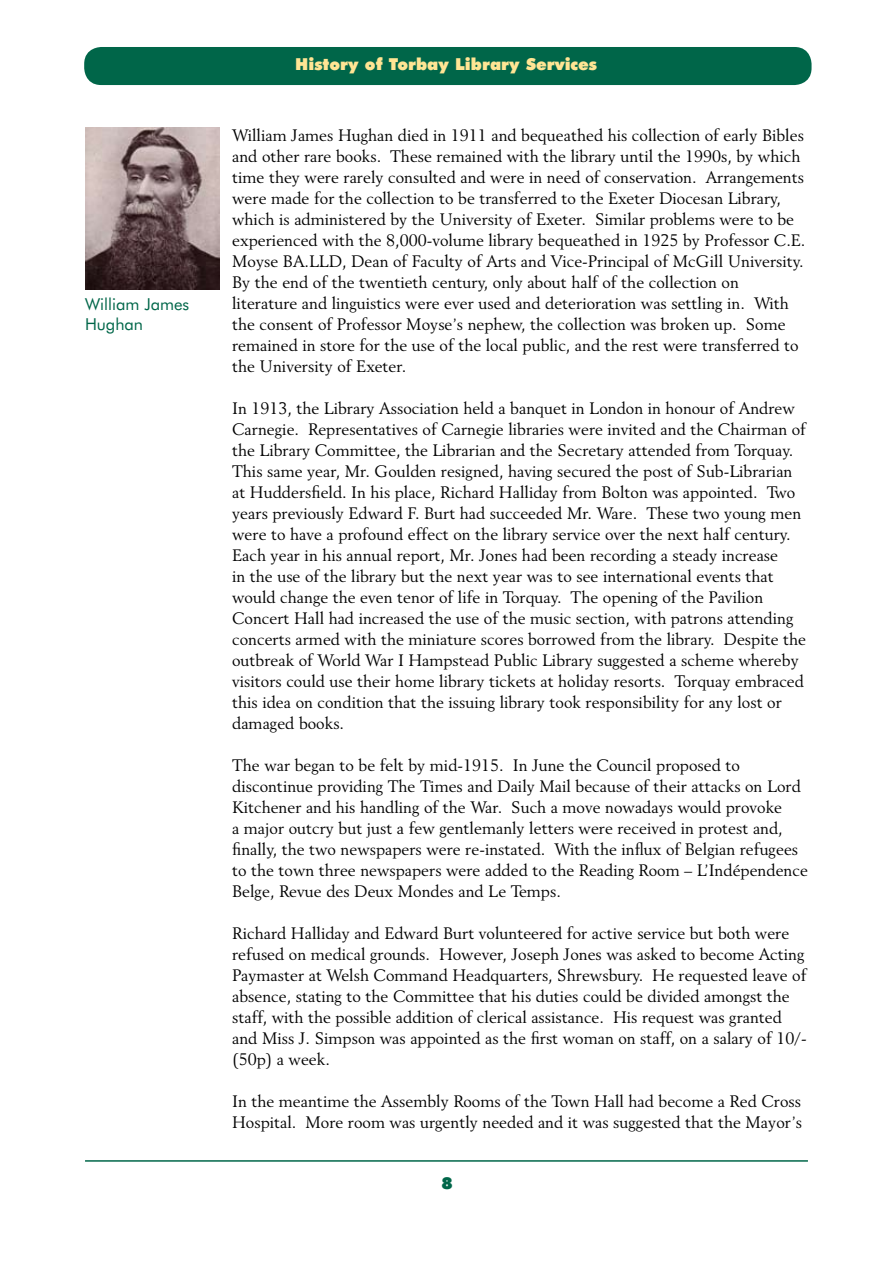
<style>
.page{position:relative;width:893px;height:1263px;background:#fff}
.page>*{position:absolute;margin:0;border:0;box-sizing:border-box;transform-origin:0 0}
.t1{font:16.5px/21px "Revival 565 BT";color:#000}
.heading{font:900 16.5px "Futura BT";color:#ffe594}
.small_margin_text{font:16.5px/19.8px "Futura BT";color:#006649}
</style>
<div class="page">
<div style="left:84px;top:47px;width:727px;height:38px;background:#006649;border-radius:17px"></div>
<img style="left:85px;top:128px;width:134px;height:161px">
<hr style="left:85px;top:1160px;width:723px;height:2px;background:#006649">
<p class="small_margin_text" style="left:85px;top:294px;width:106px">William James<br>Hughan</p>
<p class="heading" style="left:295px;top:54px;width:303px">History of Torbay Library Services</p>
<p class="t1" style="left:232px;top:125px;width:575px">William James Hughan died in 1911 and bequeathed his collection of early Bibles and other rare books. These remained with the library until the 1990s, by which time they were rarely consulted and were in need of conservation. Arrangements were made for the collection to be transferred to the Exeter Diocesan Library, which is administered by the University of Exeter. Similar problems were to be experienced with the 8,000-volume library bequeathed in 1925 by Professor C.E.<br>Moyse BA.LLD, Dean of Faculty of Arts and Vice-Principal of McGill University.<br>By the end of the twentieth century, only about half of the collection on literature and linguistics were ever used and deterioration was settling in. With the consent of Professor Moyse’s nephew, the collection was broken up. Some remained in store for the use of the local public, and the rest were transferred to the University of Exeter.</p>
<p class="t1" style="left:232px;top:398px;width:575px">In 1913, the Library Association held a banquet in London in honour of Andrew Carnegie. Representatives of Carnegie libraries were invited and the Chairman of the Library Committee, the Librarian and the Secretary attended from Torquay.<br>This same year, Mr. Goulden resigned, having secured the post of Sub-Librarian at Huddersfield. In his place, Richard Halliday from Bolton was appointed. Two years previously Edward F. Burt had succeeded Mr. Ware. These two young men were to have a profound effect on the library service over the next half century.<br>Each year in his annual report, Mr. Jones had been recording a steady increase<br>in the use of the library but the next year was to see international events that would change the even tenor of life in Torquay. The opening of the Pavilion Concert Hall had increased the use of the music section, with patrons attending concerts armed with the miniature scores borrowed from the library. Despite the outbreak of World War I Hampstead Public Library suggested a scheme whereby visitors could use their home library tickets at holiday resorts. Torquay embraced this idea on condition that the issuing library took responsibility for any lost or damaged books.</p>
<p class="t1" style="left:232px;top:755px;width:577px">The war began to be felt by mid-1915. In June the Council proposed to discontinue providing The Times and Daily Mail because of their attacks on Lord Kitchener and his handling of the War. Such a move nowadays would provoke<br>a major outcry but just a few gentlemanly letters were received in protest and, finally, the two newspapers were re-instated. With the influx of Belgian refugees to the town three newspapers were added to the Reading Room – L’Indépendence Belge, Revue des Deux Mondes and Le Temps.</p>
<p class="t1" style="left:232px;top:923px;width:576px">Richard Halliday and Edward Burt volunteered for active service but both were refused on medical grounds. However, Joseph Jones was asked to become Acting Paymaster at Welsh Command Headquarters, Shrewsbury. He requested leave of absence, stating to the Committee that his duties could be divided amongst the staff, with the possible addition of clerical assistance. His request was granted and Miss J. Simpson was appointed as the first woman on staff, on a salary of 10/- (50p) a week.</p>
<p class="t1" style="left:232px;top:1091px;width:572px">In the meantime the Assembly Rooms of the Town Hall had become a Red Cross<br>Hospital. More room was urgently needed and it was suggested that the Mayor’s</p>
</div>
